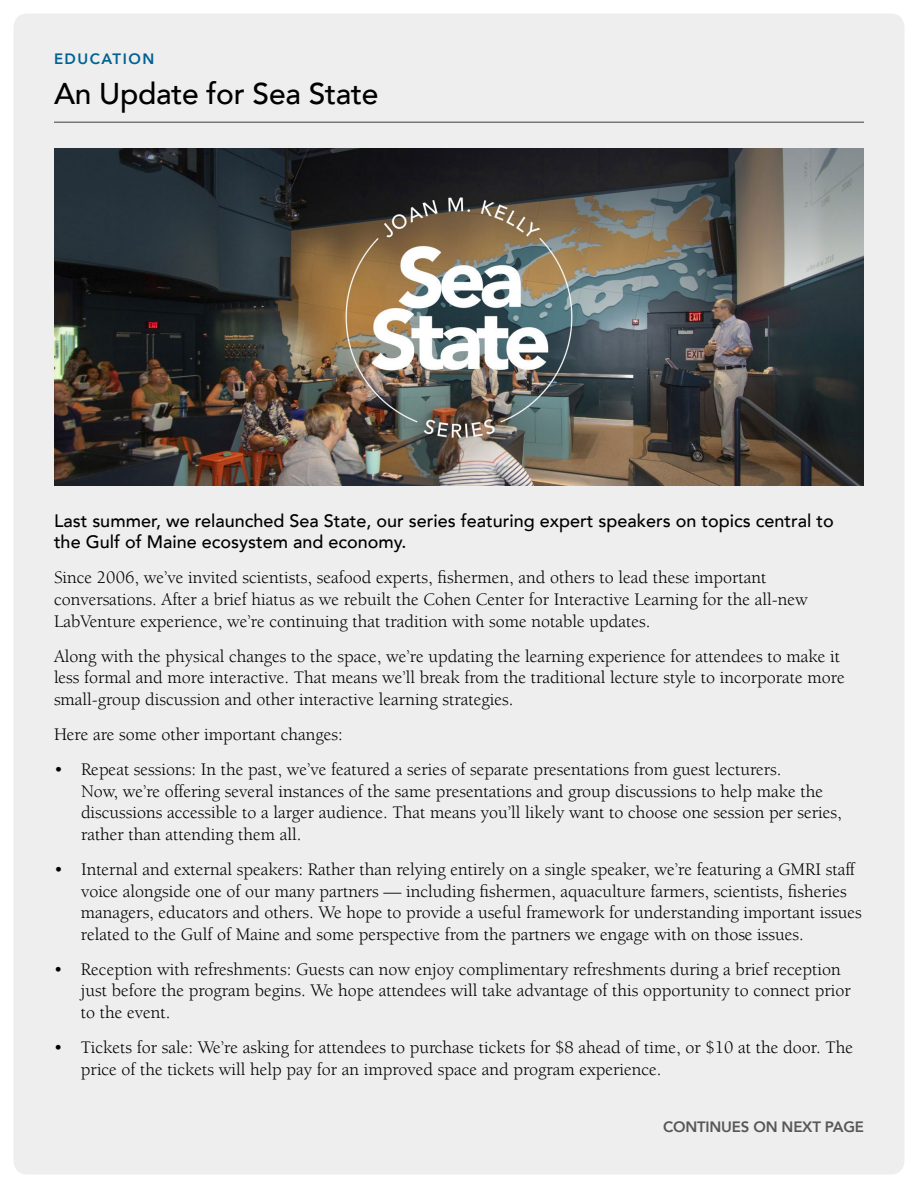
<style>
.page{position:relative;width:918px;height:1188px;background:#fff}
.page>*{position:absolute;margin:0;border:0;box-sizing:border-box;transform-origin:0 0}
.t1{font:500 30px "Avenir LT";letter-spacing:-.01em;color:#000}
.t2{font:18px/21.6px "Berkeley LT";color:#000}
.t3{font:500 18px/21.6px "Avenir LT";color:#000}
.t4{font:800 15px "Avenir LT";letter-spacing:-.015em;color:#575756}
.t5{font:800 15px "Avenir LT";letter-spacing:.1em;color:#006293}
</style>
<div class="page">
<div style="left:14px;top:14px;width:890px;height:1160px;background:#eee"></div>
<hr style="left:54px;top:122px;width:810px;height:1px;background:#000">
<img style="left:54px;top:148px;width:810px;height:338px">
<p class="t5" style="left:54px;top:50px;width:102px">EDUCATION</p>
<h1 class="t1" style="left:54px;top:76px;width:326px">An Update for Sea State</h1>
<p class="t3" style="left:54px;top:510px;width:781px">Last summer, we relaunched Sea State, our series featuring expert speakers on topics central to the Gulf of Maine ecosystem and economy.</p>
<p class="t2" style="left:54px;top:567px;width:755px">Since 2006, we’ve invited scientists, seafood experts, fishermen, and others to lead these important conversations. After a brief hiatus as we rebuilt the Cohen Center for Interactive Learning for the all-new<br>LabVenture experience, we’re continuing that tradition with some notable updates.</p>
<p class="t2" style="left:54px;top:646px;width:792px">Along with the physical changes to the space, we’re updating the learning experience for attendees to make it less formal and more interactive. That means we’ll break from the traditional lecture style to incorporate more small-group discussion and other interactive learning strategies.</p>
<p class="t2" style="left:54px;top:724px;width:290px">Here are some other important changes:</p>
<p class="t2" style="left:81px;top:759px;width:762px;text-indent:-27px">• Repeat sessions: In the past, we’ve featured a series of separate presentations from guest lecturers.<br>Now, we’re offering several instances of the same presentations and group discussions to help make the discussions accessible to a larger audience. That means you’ll likely want to choose one session per series, rather than attending them all.</p>
<p class="t2" style="left:81px;top:859px;width:782px;text-indent:-27px">• Internal and external speakers: Rather than relying entirely on a single speaker, we’re featuring a GMRI staff voice alongside one of our many partners — including fishermen, aquaculture farmers, scientists, fisheries managers, educators and others. We hope to provide a useful framework for understanding important issues related to the Gulf of Maine and some perspective from the partners we engage with on those issues.</p>
<p class="t2" style="left:81px;top:959px;width:771px;text-indent:-27px">• Reception with refreshments: Guests can now enjoy complimentary refreshments during a brief reception just before the program begins. We hope attendees will take advantage of this opportunity to connect prior to the event.</p>
<p class="t2" style="left:81px;top:1037px;width:774px;text-indent:-27px">• Tickets for sale: We’re asking for attendees to purchase tickets for $8 ahead of time, or $10 at the door. The price of the tickets will help pay for an improved space and program experience.</p>
<p class="t4" style="left:663px;top:1118px;width:202px">CONTINUES ON NEXT PAGE</p>
</div>
